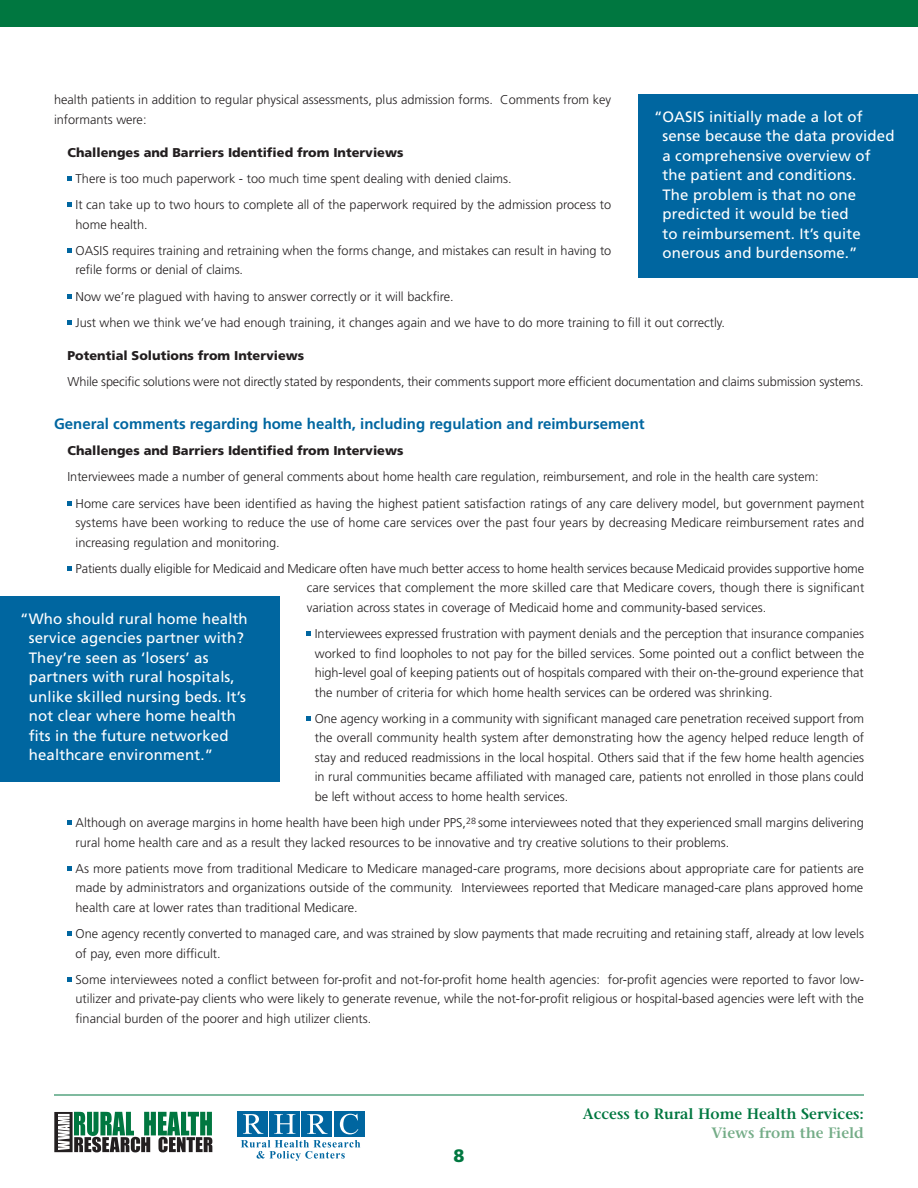
<style>
.page{position:relative;width:918px;height:1188px;background:#fff}
.page>*{position:absolute;margin:0;border:0;box-sizing:border-box;transform-origin:0 0}
.t1{font:900 18px "Frutiger";color:#007740}
.Sidebar_10_13{font:15px/19.5px "Frutiger";letter-spacing:.01em;color:#fff}
.Blue_Subs{font:700 15px "Frutiger";color:#0066a0}
.t2{font:600 15px "Stone Serif";color:#007740}
.t3{font:600 15px "Stone Serif";color:#75ad88}
.Indented_Text{font:300 12.75px/19.5px "Frutiger";color:#231f20;text-align:justify}
.Indented_Small_Heade{font:900 12.75px "Frutiger";color:#231f20}
.Frutiger_Light_8_5_1{font:300 12.75px/19.5px "Frutiger";color:#231f20}
</style>
<div class="page">
<div style="left:0;top:0;width:918px;height:27px;background:#007740"></div>
<hr style="left:54px;top:1095px;width:810px;height:1px;background:#007740">
<svg style="left:54px;top:1112px;width:158px;height:40px"></svg>
<svg style="left:241px;top:1140px;width:119px;height:21px"></svg>
<div style="left:238px;top:1111px;width:30px;height:26px;background:#0066a0"></div>
<div style="left:269px;top:1111px;width:31px;height:26px;background:#0066a0"></div>
<div style="left:302px;top:1111px;width:30px;height:26px;background:#0066a0"></div>
<div style="left:334px;top:1111px;width:30px;height:26px;background:#0066a0"></div>
<svg style="left:243px;top:1114px;width:20px;height:20px"></svg>
<svg style="left:274px;top:1114px;width:21px;height:20px"></svg>
<svg style="left:307px;top:1114px;width:21px;height:20px"></svg>
<svg style="left:340px;top:1114px;width:18px;height:20px"></svg>
<svg style="left:68px;top:176px;width:4px;height:5px"></svg>
<svg style="left:68px;top:202px;width:4px;height:5px"></svg>
<svg style="left:68px;top:248px;width:4px;height:5px"></svg>
<svg style="left:68px;top:294px;width:4px;height:4px"></svg>
<svg style="left:68px;top:320px;width:4px;height:5px"></svg>
<svg style="left:68px;top:501px;width:4px;height:4px"></svg>
<svg style="left:68px;top:566px;width:4px;height:5px"></svg>
<svg style="left:307px;top:631px;width:4px;height:5px"></svg>
<svg style="left:307px;top:716px;width:4px;height:5px"></svg>
<svg style="left:68px;top:820px;width:4px;height:5px"></svg>
<svg style="left:68px;top:866px;width:4px;height:5px"></svg>
<svg style="left:68px;top:931px;width:4px;height:5px"></svg>
<svg style="left:68px;top:977px;width:4px;height:5px"></svg>
<div style="left:638px;top:94px;width:280px;height:184px;background:#0066a0"></div>
<div style="left:0;top:596px;width:280px;height:186px;background:#0066a0"></div>
<p class="Frutiger_Light_8_5_1" style="left:54px;top:90px;width:559px">health patients in addition to regular physical assessments, plus admission forms. Comments from key informants were:</p>
<p class="Indented_Small_Heade" style="left:68px;top:144px;width:338px">Challenges and Barriers Identified from Interviews</p>
<p class="Indented_Text" style="left:76px;top:169px;width:438px">There is too much paperwork - too much time spent dealing with denied claims.</p>
<p class="Indented_Text" style="left:76px;top:195px;width:537px">It can take up to two hours to complete all of the paperwork required by the admission process to home health.</p>
<p class="Indented_Text" style="left:76px;top:241px;width:537px">OASIS requires training and retraining when the forms change, and mistakes can result in having to refile forms or denial of claims.</p>
<p class="Indented_Text" style="left:76px;top:287px;width:380px">Now we’re plagued with having to answer correctly or it will backfire.</p>
<p class="Indented_Text" style="left:76px;top:313px;width:651px">Just when we think we’ve had enough training, it changes again and we have to do more training to fill it out correctly.</p>
<p class="Indented_Small_Heade" style="left:68px;top:348px;width:238px">Potential Solutions from Interviews</p>
<p class="Indented_Text" style="left:68px;top:372px;width:798px">While specific solutions were not directly stated by respondents, their comments support more efficient documentation and claims submission systems.</p>
<p class="Blue_Subs" style="left:54px;top:415px;width:592px">General comments regarding home health, including regulation and reimbursement</p>
<p class="Indented_Small_Heade" style="left:68px;top:443px;width:338px">Challenges and Barriers Identified from Interviews</p>
<p class="Indented_Text" style="left:68px;top:467px;width:753px">Interviewees made a number of general comments about home health care regulation, reimbursement, and role in the health care system:</p>
<p class="Indented_Text" style="left:76px;top:494px;width:790px">Home care services have been identified as having the highest patient satisfaction ratings of any care delivery model, but government payment systems have been working to reduce the use of home care services over the past four years by decreasing Medicare reimbursement rates and increasing regulation and monitoring.</p>
<p class="Indented_Text" style="left:307px;top:559px;width:559px;text-indent:-231px">Patients dually eligible for Medicaid and Medicare often have much better access to home health services because Medicaid provides supportive home care services that complement the more skilled care that Medicare covers, though there is significant variation across states in coverage of Medicaid home and community-based services.</p>
<p class="Indented_Text" style="left:315px;top:624px;width:551px">Interviewees expressed frustration with payment denials and the perception that insurance companies worked to find loopholes to not pay for the billed services. Some pointed out a conflict between the high-level goal of keeping patients out of hospitals compared with their on-the-ground experience that the number of criteria for which home health services can be ordered was shrinking.</p>
<p class="Indented_Text" style="left:315px;top:709px;width:551px">One agency working in a community with significant managed care penetration received support from the overall community health system after demonstrating how the agency helped reduce length of stay and reduced readmissions in the local hospital. Others said that if the few home health agencies in rural communities became affiliated with managed care, patients not enrolled in those plans could be left without access to home health services.</p>
<p class="Indented_Text" style="left:76px;top:813px;width:790px">Although on average margins in home health have been high under PPS,<sup>28</sup> some interviewees noted that they experienced small margins delivering rural home health care and as a result they lacked resources to be innovative and try creative solutions to their problems.</p>
<p class="Indented_Text" style="left:76px;top:859px;width:790px">As more patients move from traditional Medicare to Medicare managed-care programs, more decisions about appropriate care for patients are made by administrators and organizations outside of the community. Interviewees reported that Medicare managed-care plans approved home health care at lower rates than traditional Medicare.</p>
<p class="Indented_Text" style="left:76px;top:924px;width:790px">One agency recently converted to managed care, and was strained by slow payments that made recruiting and retaining staff, already at low levels of pay, even more difficult.</p>
<p class="Indented_Text" style="left:76px;top:970px;width:790px">Some interviewees noted a conflict between for-profit and not-for-profit home health agencies: for-profit agencies were reported to favor low&shy;utilizer and private-pay clients who were likely to generate revenue, while the not-for-profit religious or hospital-based agencies were left with the financial burden of the poorer and high utilizer clients.</p>
<p class="Sidebar_10_13" style="left:662px;top:107px;width:234px;text-indent:-8px">“OASIS initially made a lot of sense because the data provided a comprehensive overview of the patient and conditions.<br>The problem is that no one predicted it would be tied<br>to reimbursement. It’s quite onerous and burdensome.”</p>
<p class="Sidebar_10_13" style="left:29px;top:609px;width:221px;text-indent:-8px">“Who should rural home health service agencies partner with?<br>They’re seen as ‘losers’ as partners with rural hospitals, unlike skilled nursing beds. It’s not clear where home health fits in the future networked healthcare environment.”</p>
<h1 class="t1" style="left:453px;top:1145px;width:13px">8</h1>
<p class="t2" style="left:583px;top:1104px;width:283px">Access to Rural Home Health Services:</p>
<p class="t3" style="left:711px;top:1124px;width:154px">Views from the Field</p>
</div>
